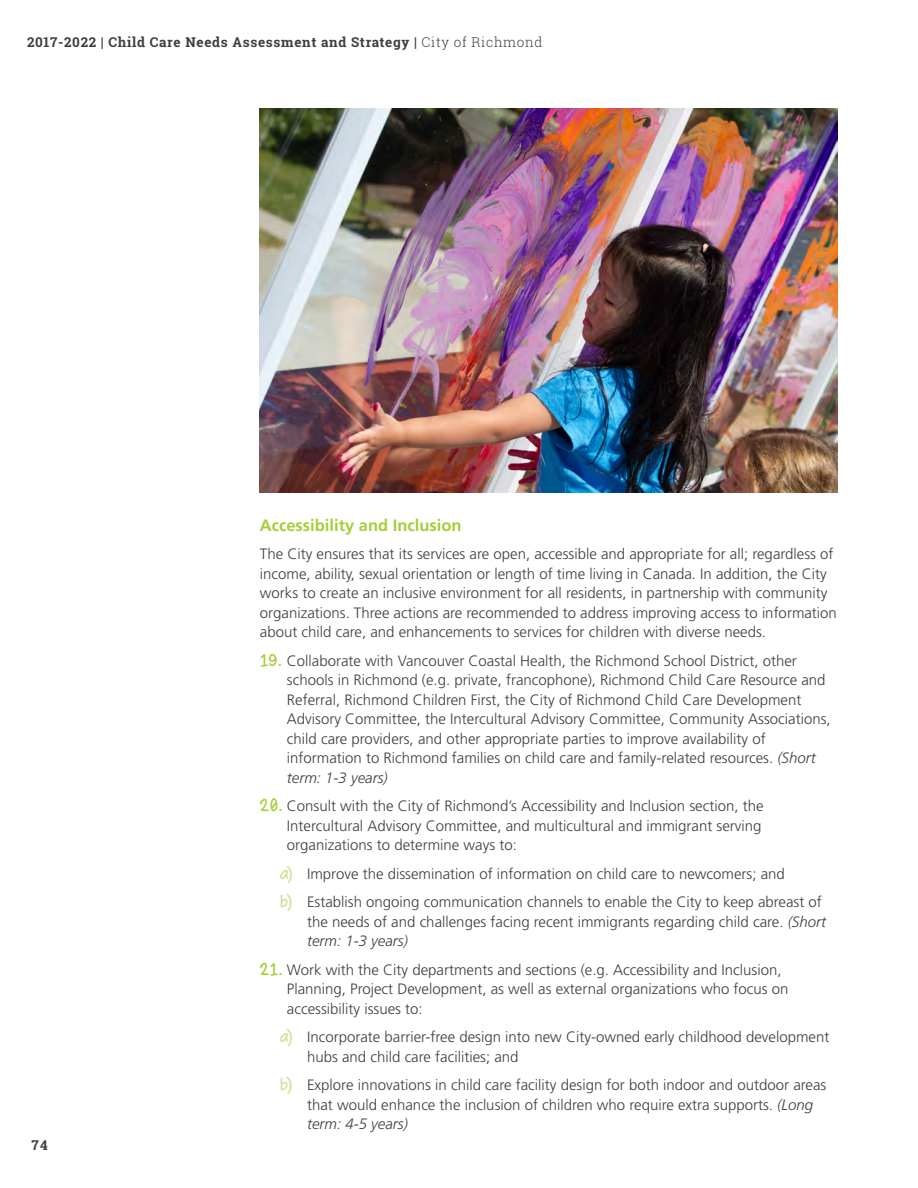
<style>
.page{position:relative;width:918px;height:1188px;background:#fff}
.page>*{position:absolute;margin:0;border:0;box-sizing:border-box;transform-origin:0 0}
.Heading_3_-_Green_Sm{font:700 16.5px "Frutiger LT Std";color:#a6ce39}
.Body{font:300 15px/19.5px "Frutiger LT Std";color:#3e3e3f}
.t1{font:700 13.5px "Roboto Slab";letter-spacing:.05em;color:#3e3e3f}
.s1{font-weight:300}
.s2{font-family:"Swagger";font-weight:700;font-size:18px;color:#a6ce39}
.s3{font-style:italic}
.s4{font-family:"Swagger";font-weight:700;font-size:18px;color:#d0e39a}
</style>
<div class="page">
<img style="left:260px;top:108px;width:577px;height:385px">
<p class="t1" style="left:27px;top:32px;width:517px">2017-2022 | Child Care Needs Assessment and Strategy | <span class="s1">City of Richmond</span></p>
<p class="t1" style="left:32px;top:1136px;width:18px">74</p>
<p class="Heading_3_-_Green_Sm" style="left:260px;top:515px;width:203px">Accessibility and Inclusion</p>
<p class="Body" style="left:260px;top:544px;width:579px">The City ensures that its services are open, accessible and appropriate for all; regardless of income, ability, sexual orientation or length of time living in Canada. In addition, the City works to create an inclusive environment for all residents, in partnership with community organizations. Three actions are recommended to address improving access to information about child care, and enhancements to services for children with diverse needs.</p>
<p class="Body" style="left:287px;top:651px;width:545px;text-indent:-27px"><span class="s2">19.</span> Collaborate with Vancouver Coastal Health, the Richmond School District, other schools in Richmond (e.g. private, francophone), Richmond Child Care Resource and Referral, Richmond Children First, the City of Richmond Child Care Development Advisory Committee, the Intercultural Advisory Committee, Community Associations, child care providers, and other appropriate parties to improve availability of information to Richmond families on child care and family-related resources. <span class="s3">(Short term: 1-3 years)</span></p>
<p class="Body" style="left:287px;top:796px;width:478px;text-indent:-27px"><span class="s2">20.</span> Consult with the City of Richmond’s Accessibility and Inclusion section, the<br>Intercultural Advisory Committee, and multicultural and immigrant serving organizations to determine ways to:</p>
<p class="Body" style="left:280px;top:864px;width:506px"><span class="s4">a)</span> Improve the dissemination of information on child care to newcomers; and</p>
<p class="Body" style="left:307px;top:892px;width:520px;text-indent:-27px"><span class="s4">b)</span> Establish ongoing communication channels to enable the City to keep abreast of the needs of and challenges facing recent immigrants regarding child care. <span class="s3">(Short term: 1-3 years)</span></p>
<p class="Body" style="left:287px;top:960px;width:503px;text-indent:-27px"><span class="s2">21.</span> Work with the City departments and sections (e.g. Accessibility and Inclusion,<br>Planning, Project Development, as well as external organizations who focus on accessibility issues to:</p>
<p class="Body" style="left:307px;top:1027px;width:524px;text-indent:-27px"><span class="s4">a)</span> Incorporate barrier-free design into new City-owned early childhood development hubs and child care facilities; and</p>
<p class="Body" style="left:307px;top:1075px;width:521px;text-indent:-27px"><span class="s4">b)</span> Explore innovations in child care facility design for both indoor and outdoor areas that would enhance the inclusion of children who require extra supports. <span class="s3">(Long term: 4-5 years)</span></p>
</div>
